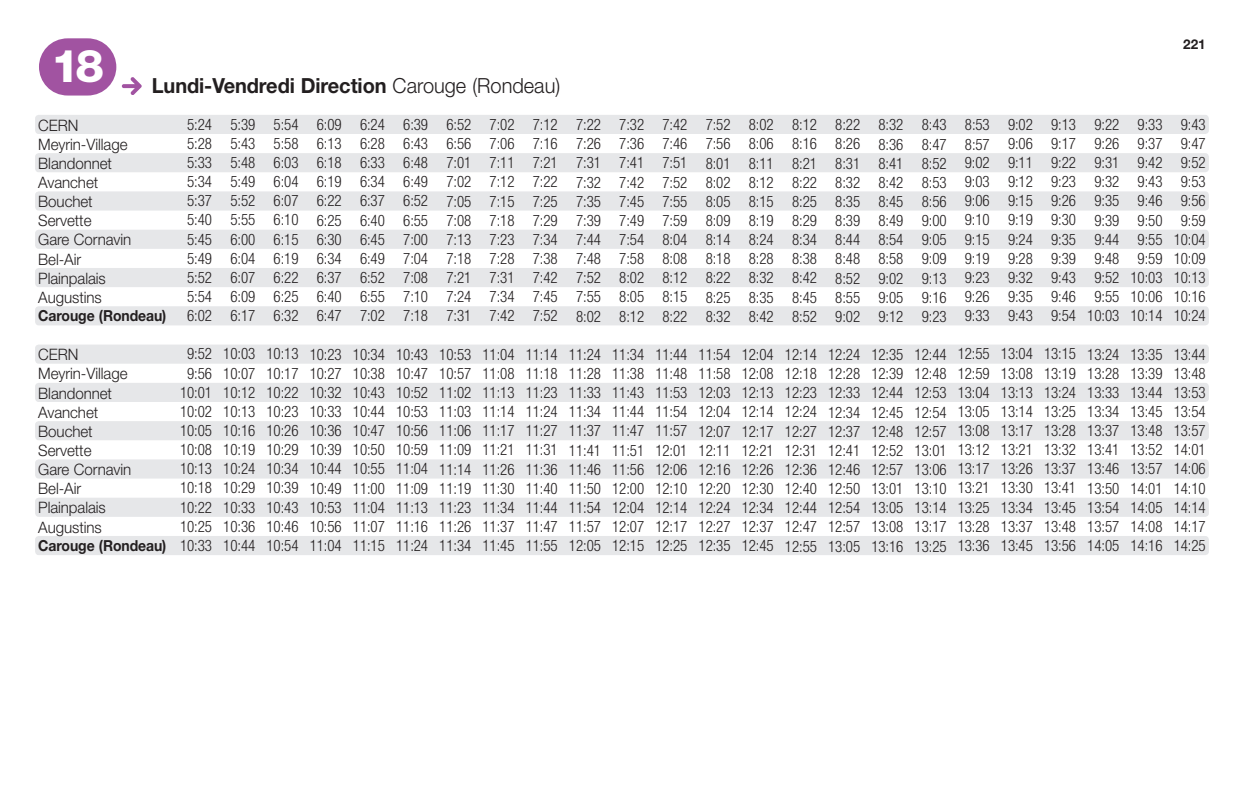
<style>
.page{position:relative;width:1244px;height:804px;background:#fff}
.page>*{position:absolute;margin:0;border:0;box-sizing:border-box;transform-origin:0 0}
.t1{font:800 45.23px "Helvetica Neue";color:#fff}
.t2{font:700 20.7px "Helvetica Neue";letter-spacing:-.005em;color:#231f20;scale:.96 1}
.t3{font:300 condensed 15.75px/19.1px "Helvetica Neue";letter-spacing:-.005em;color:#231f20;text-align:justify;scale:.95 1}
.t4{font:300 15.75px/19.1px "Helvetica Neue";letter-spacing:-.005em;color:#231f20;scale:.96 1}
.t5{font:700 15.3px "Helvetica Neue";letter-spacing:-.005em;color:#231f20;scale:.92 1}
.t6{font:700 13.5px "Helvetica Neue";color:#231f20}
.s1{font-weight:300}
</style>
<div class="page">
<div style="left:35px;top:115px;width:1174px;height:19px;background:#e6e7e9;border-radius:4px"></div>
<div style="left:35px;top:306px;width:1174px;height:19px;background:#e6e7e9;border-radius:4px"></div>
<div style="left:35px;top:459px;width:1174px;height:19px;background:#e6e7e9;border-radius:4px"></div>
<div style="left:35px;top:153px;width:1174px;height:19px;background:#e6e7e9;border-radius:4px"></div>
<div style="left:35px;top:536px;width:1174px;height:19px;background:#e6e7e9;border-radius:4px"></div>
<div style="left:35px;top:497px;width:1174px;height:20px;background:#e6e7e9;border-radius:4px"></div>
<div style="left:35px;top:191px;width:1174px;height:19px;background:#e6e7e9;border-radius:4px"></div>
<div style="left:35px;top:344px;width:1174px;height:20px;background:#e6e7e9;border-radius:4px"></div>
<div style="left:35px;top:230px;width:1174px;height:19px;background:#e6e7e9;border-radius:4px"></div>
<div style="left:35px;top:383px;width:1174px;height:19px;background:#e6e7e9;border-radius:4px"></div>
<div style="left:35px;top:268px;width:1174px;height:19px;background:#e6e7e9;border-radius:4px"></div>
<div style="left:35px;top:421px;width:1174px;height:19px;background:#e6e7e9;border-radius:4px"></div>
<svg style="left:122px;top:77px;width:20px;height:18px"></svg>
<svg style="left:39px;top:38px;width:77px;height:57px;background:#af6daf"></svg>
<h1 class="t1" style="left:51px;top:39px;width:54px">18</h1>
<h2 class="t2" style="left:152px;top:73px;width:427px">Lundi-Vendredi Direction <span class="s1">Carouge (Rondeau)</span></h2>
<p class="t4" style="left:38px;top:115px;width:98px">CERN<br>Meyrin-Village<br>Blandonnet<br>Avanchet<br>Bouchet<br>Servette<br>Gare Cornavin<br>Bel-Air<br>Plainpalais<br>Augustins</p>
<p class="t5" style="left:38px;top:306px;width:141px">Carouge (Rondeau)</p>
<p class="t4" style="left:38px;top:345px;width:98px">CERN<br>Meyrin-Village<br>Blandonnet<br>Avanchet<br>Bouchet<br>Servette<br>Gare Cornavin<br>Bel-Air<br>Plainpalais<br>Augustins</p>
<p class="t5" style="left:38px;top:536px;width:141px">Carouge (Rondeau)</p>
<p class="t3" style="left:187px;top:114px;width:28px">5:24<br>5:28<br>5:33<br>5:34<br>5:37<br>5:40<br>5:45<br>5:49<br>5:52<br>5:54<br>6:02</p>
<p class="t3" style="left:180px;top:344px;width:35px;text-align:center">9:52<br>9:56<br>10:01<br>10:02<br>10:05<br>10:08<br>10:13<br>10:18<br>10:22<br>10:25<br>10:33</p>
<p class="t3" style="left:230px;top:114px;width:28px">5:39<br>5:43<br>5:48<br>5:49<br>5:52<br>5:55<br>6:00<br>6:04<br>6:07<br>6:09<br>6:17</p>
<p class="t3" style="left:223px;top:344px;width:35px">10:03<br>10:07<br>10:12<br>10:13<br>10:16<br>10:19<br>10:24<br>10:29<br>10:33<br>10:36<br>10:44</p>
<p class="t3" style="left:274px;top:114px;width:28px">5:54<br>5:58<br>6:03<br>6:04<br>6:07<br>6:10<br>6:15<br>6:19<br>6:22<br>6:25<br>6:32</p>
<p class="t3" style="left:266px;top:344px;width:35px">10:13<br>10:17<br>10:22<br>10:23<br>10:26<br>10:29<br>10:34<br>10:39<br>10:43<br>10:46<br>10:54</p>
<p class="t3" style="left:317px;top:114px;width:28px">6:09<br>6:13<br>6:18<br>6:19<br>6:22<br>6:25<br>6:30<br>6:34<br>6:37<br>6:40<br>6:47</p>
<p class="t3" style="left:310px;top:344px;width:35px">10:23<br>10:27<br>10:32<br>10:33<br>10:36<br>10:39<br>10:44<br>10:49<br>10:53<br>10:56<br>11:04</p>
<p class="t3" style="left:360px;top:115px;width:28px">6:24<br>6:28<br>6:33<br>6:34<br>6:37<br>6:40<br>6:45<br>6:49<br>6:52<br>6:55<br>7:02</p>
<p class="t3" style="left:353px;top:344px;width:35px">10:34<br>10:38<br>10:43<br>10:44<br>10:47<br>10:50<br>10:55<br>11:00<br>11:04<br>11:07<br>11:15</p>
<p class="t3" style="left:403px;top:115px;width:28px">6:39<br>6:43<br>6:48<br>6:49<br>6:52<br>6:55<br>7:00<br>7:04<br>7:08<br>7:10<br>7:18</p>
<p class="t3" style="left:396px;top:344px;width:35px">10:43<br>10:47<br>10:52<br>10:53<br>10:56<br>10:59<br>11:04<br>11:09<br>11:13<br>11:16<br>11:24</p>
<p class="t3" style="left:446px;top:115px;width:28px">6:52<br>6:56<br>7:01<br>7:02<br>7:05<br>7:08<br>7:13<br>7:18<br>7:21<br>7:24<br>7:31</p>
<p class="t3" style="left:439px;top:344px;width:35px">10:53<br>10:57<br>11:02<br>11:03<br>11:06<br>11:09<br>11:14<br>11:19<br>11:23<br>11:26<br>11:34</p>
<p class="t3" style="left:490px;top:115px;width:28px">7:02<br>7:06<br>7:11<br>7:12<br>7:15<br>7:18<br>7:23<br>7:28<br>7:31<br>7:34<br>7:42</p>
<p class="t3" style="left:482px;top:344px;width:35px">11:04<br>11:08<br>11:13<br>11:14<br>11:17<br>11:21<br>11:26<br>11:30<br>11:34<br>11:37<br>11:45</p>
<p class="t3" style="left:533px;top:115px;width:28px">7:12<br>7:16<br>7:21<br>7:22<br>7:25<br>7:29<br>7:34<br>7:38<br>7:42<br>7:45<br>7:52</p>
<p class="t3" style="left:526px;top:344px;width:35px">11:14<br>11:18<br>11:23<br>11:24<br>11:27<br>11:31<br>11:36<br>11:40<br>11:44<br>11:47<br>11:55</p>
<p class="t3" style="left:576px;top:115px;width:28px">7:22<br>7:26<br>7:31<br>7:32<br>7:35<br>7:39<br>7:44<br>7:48<br>7:52<br>7:55<br>8:02</p>
<p class="t3" style="left:569px;top:344px;width:35px">11:24<br>11:28<br>11:33<br>11:34<br>11:37<br>11:41<br>11:46<br>11:50<br>11:54<br>11:57<br>12:05</p>
<p class="t3" style="left:619px;top:115px;width:28px">7:32<br>7:36<br>7:41<br>7:42<br>7:45<br>7:49<br>7:54<br>7:58<br>8:02<br>8:05<br>8:12</p>
<p class="t3" style="left:612px;top:344px;width:35px">11:34<br>11:38<br>11:43<br>11:44<br>11:47<br>11:51<br>11:56<br>12:00<br>12:04<br>12:07<br>12:15</p>
<p class="t3" style="left:662px;top:115px;width:28px">7:42<br>7:46<br>7:51<br>7:52<br>7:55<br>7:59<br>8:04<br>8:08<br>8:12<br>8:15<br>8:22</p>
<p class="t3" style="left:655px;top:344px;width:35px">11:44<br>11:48<br>11:53<br>11:54<br>11:57<br>12:01<br>12:06<br>12:10<br>12:14<br>12:17<br>12:25</p>
<p class="t3" style="left:706px;top:115px;width:28px">7:52<br>7:56<br>8:01<br>8:02<br>8:05<br>8:09<br>8:14<br>8:18<br>8:22<br>8:25<br>8:32</p>
<p class="t3" style="left:698px;top:345px;width:35px">11:54<br>11:58<br>12:03<br>12:04<br>12:07<br>12:11<br>12:16<br>12:20<br>12:24<br>12:27<br>12:35</p>
<p class="t3" style="left:749px;top:115px;width:28px">8:02<br>8:06<br>8:11<br>8:12<br>8:15<br>8:19<br>8:24<br>8:28<br>8:32<br>8:35<br>8:42</p>
<p class="t3" style="left:742px;top:345px;width:35px">12:04<br>12:08<br>12:13<br>12:14<br>12:17<br>12:21<br>12:26<br>12:30<br>12:34<br>12:37<br>12:45</p>
<p class="t3" style="left:792px;top:115px;width:28px">8:12<br>8:16<br>8:21<br>8:22<br>8:25<br>8:29<br>8:34<br>8:38<br>8:42<br>8:45<br>8:52</p>
<p class="t3" style="left:785px;top:345px;width:35px">12:14<br>12:18<br>12:23<br>12:24<br>12:27<br>12:31<br>12:36<br>12:40<br>12:44<br>12:47<br>12:55</p>
<p class="t3" style="left:835px;top:115px;width:28px">8:22<br>8:26<br>8:31<br>8:32<br>8:35<br>8:39<br>8:44<br>8:48<br>8:52<br>8:55<br>9:02</p>
<p class="t3" style="left:828px;top:345px;width:35px">12:24<br>12:28<br>12:33<br>12:34<br>12:37<br>12:41<br>12:46<br>12:50<br>12:54<br>12:57<br>13:05</p>
<p class="t3" style="left:878px;top:115px;width:28px">8:32<br>8:36<br>8:41<br>8:42<br>8:45<br>8:49<br>8:54<br>8:58<br>9:02<br>9:05<br>9:12</p>
<p class="t3" style="left:871px;top:345px;width:35px">12:35<br>12:39<br>12:44<br>12:45<br>12:48<br>12:52<br>12:57<br>13:01<br>13:05<br>13:08<br>13:16</p>
<p class="t6" style="left:1183px;top:36px;width:24px">221</p>
<p class="t3" style="left:921px;top:115px;width:28px">8:43<br>8:47<br>8:52<br>8:53<br>8:56<br>9:00<br>9:05<br>9:09<br>9:13<br>9:16<br>9:23</p>
<p class="t3" style="left:914px;top:345px;width:35px">12:44<br>12:48<br>12:53<br>12:54<br>12:57<br>13:01<br>13:06<br>13:10<br>13:14<br>13:17<br>13:25</p>
<p class="t3" style="left:965px;top:115px;width:28px">8:53<br>8:57<br>9:02<br>9:03<br>9:06<br>9:10<br>9:15<br>9:19<br>9:23<br>9:26<br>9:33</p>
<p class="t3" style="left:957px;top:344px;width:35px">12:55<br>12:59<br>13:04<br>13:05<br>13:08<br>13:12<br>13:17<br>13:21<br>13:25<br>13:28<br>13:36</p>
<p class="t3" style="left:1008px;top:114px;width:28px">9:02<br>9:06<br>9:11<br>9:12<br>9:15<br>9:19<br>9:24<br>9:28<br>9:32<br>9:35<br>9:43</p>
<p class="t3" style="left:1001px;top:344px;width:35px">13:04<br>13:08<br>13:13<br>13:14<br>13:17<br>13:21<br>13:26<br>13:30<br>13:34<br>13:37<br>13:45</p>
<p class="t3" style="left:1051px;top:114px;width:28px">9:13<br>9:17<br>9:22<br>9:23<br>9:26<br>9:30<br>9:35<br>9:39<br>9:43<br>9:46<br>9:54</p>
<p class="t3" style="left:1044px;top:344px;width:35px">13:15<br>13:19<br>13:24<br>13:25<br>13:28<br>13:32<br>13:37<br>13:41<br>13:45<br>13:48<br>13:56</p>
<p class="t3" style="left:1087px;top:114px;width:35px;text-align:center">9:22<br>9:26<br>9:31<br>9:32<br>9:35<br>9:39<br>9:44<br>9:48<br>9:52<br>9:55<br>10:03</p>
<p class="t3" style="left:1087px;top:344px;width:35px">13:24<br>13:28<br>13:33<br>13:34<br>13:37<br>13:41<br>13:46<br>13:50<br>13:54<br>13:57<br>14:05</p>
<p class="t3" style="left:1130px;top:115px;width:35px;text-align:center">9:33<br>9:37<br>9:42<br>9:43<br>9:46<br>9:50<br>9:55<br>9:59<br>10:03<br>10:06<br>10:14</p>
<p class="t3" style="left:1130px;top:344px;width:35px">13:35<br>13:39<br>13:44<br>13:45<br>13:48<br>13:52<br>13:57<br>14:01<br>14:05<br>14:08<br>14:16</p>
<p class="t3" style="left:1173px;top:115px;width:35px;text-align:center">9:43<br>9:47<br>9:52<br>9:53<br>9:56<br>9:59<br>10:04<br>10:09<br>10:13<br>10:16<br>10:24</p>
<p class="t3" style="left:1173px;top:344px;width:35px">13:44<br>13:48<br>13:53<br>13:54<br>13:57<br>14:01<br>14:06<br>14:10<br>14:14<br>14:17<br>14:25</p>
</div>
